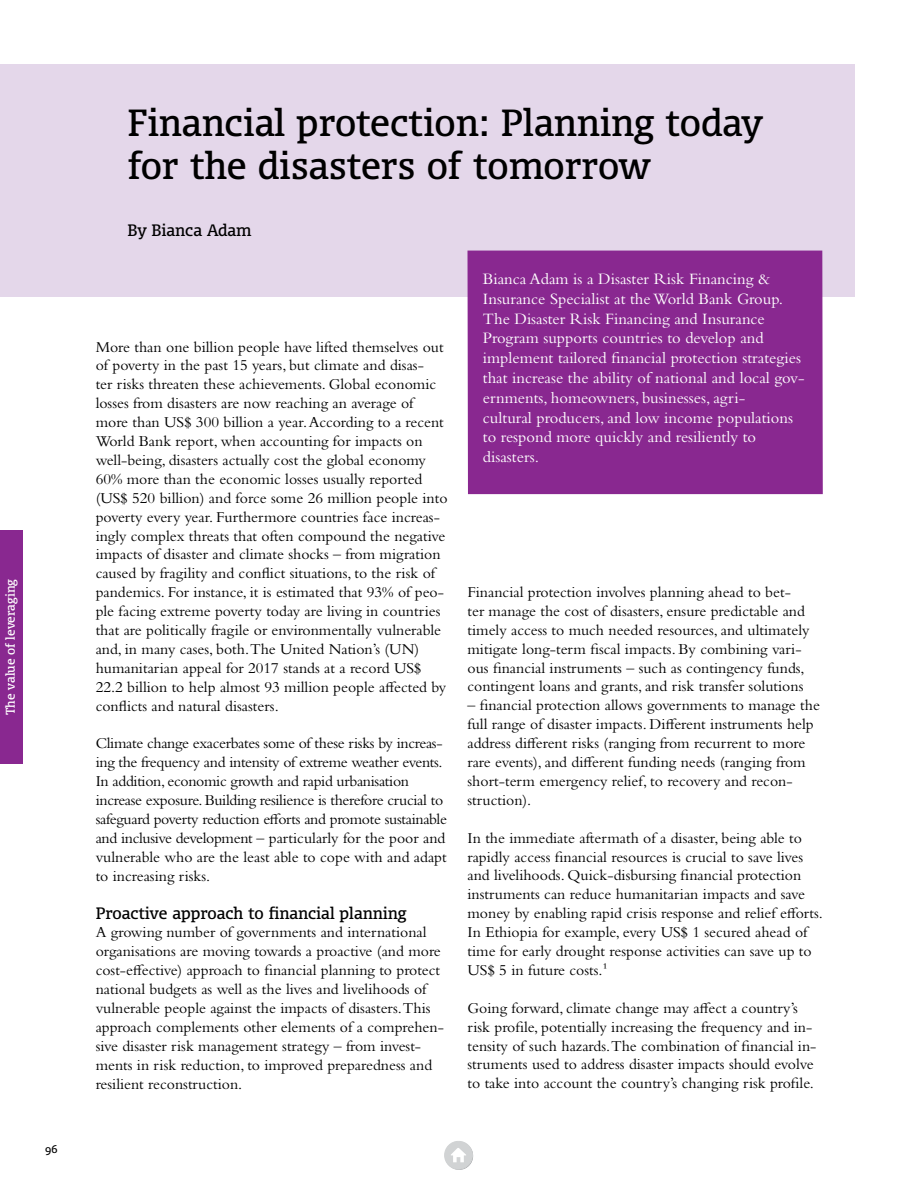
<style>
.page{position:relative;width:918px;height:1188px;background:#fff}
.page>*{position:absolute;margin:0;border:0;box-sizing:border-box;transform-origin:0 0}
.t1{font:36px/43.2px "Olsen LF";color:#000}
.t2{font:16.5px/19.8px "Bembo Std";color:#fff}
.t3{font:15.75px/18.9px "Bembo Std";color:#000}
.t4{font:15.75px/18.9px "Bembo Std";letter-spacing:-.02em;color:#000}
.t5{font:15.75px "Olsen";color:#000}
.t6{font:12px "Olsen";color:#fff}
.t7{font:10.5px "Olsen";color:#000}
</style>
<div class="page">
<div style="left:0;top:64px;width:854px;height:232px;background:#e4d7ea"></div>
<div style="left:468px;top:251px;width:355px;height:243px;background:#892890"></div>
<div style="left:0;top:530px;width:23px;height:234px;background:#892890"></div>
<svg style="left:444px;top:1141px;width:29px;height:29px"></svg>
<p class="t6" style="left:2px;top:715px;width:137px;rotate:-90deg">The value of leveraging</p>
<p class="t7" style="left:45px;top:1142px;width:14px">96</p>
<h1 class="t1" style="left:128px;top:100px;width:636px">Financial protection: Planning today for the disasters of tomorrow</h1>
<p class="t5" style="left:128px;top:219px;width:125px">By Bianca Adam</p>
<p class="t3" style="left:96px;top:337px;width:353px">More than one billion people have lifted themselves out of poverty in the past 15 years, but climate and disas-<br>ter risks threaten these achievements. Global economic losses from disasters are now reaching an average of more than US$ 300 billion a year. According to a recent World Bank report, when accounting for impacts on well-being, disasters actually cost the global economy 60% more than the economic losses usually reported (US$ 520 billion) and force some 26 million people into poverty every year. Furthermore countries face increas&shy;ingly complex threats that often compound the negative impacts of disaster and climate shocks – from migration caused by fragility and conflict situations, to the risk of pandemics. For instance, it is estimated that 93% of peo&shy;ple facing extreme poverty today are living in countries that are politically fragile or environmentally vulnerable and, in many cases, both.The United Nation’s (UN) humanitarian appeal for 2017 stands at a record US$ 22.2 billion to help almost 93 million people affected by conflicts and natural disasters.</p>
<p class="t4" style="left:96px;top:734px;width:353px">Climate change exacerbates some of these risks by increas&shy;ing the frequency and intensity of extreme weather events.<br>In addition, economic growth and rapid urbanisation increase exposure. Building resilience is therefore crucial to safeguard poverty reduction efforts and promote sustainable and inclusive development – particularly for the poor and vulnerable who are the least able to cope with and adapt to increasing risks.</p>
<p class="t5" style="left:96px;top:902px;width:312px">Proactive approach to financial planning</p>
<p class="t3" style="left:96px;top:923px;width:350px">A growing number of governments and international organisations are moving towards a proactive (and more cost-effective) approach to financial planning to protect national budgets as well as the lives and livelihoods of vulnerable people against the impacts of disasters.This approach complements other elements of a comprehen&shy;sive disaster risk management strategy – from invest&shy;ments in risk reduction, to improved preparedness and resilient reconstruction.</p>
<p class="t2" style="left:483px;top:269px;width:323px">Bianca Adam is a Disaster Risk Financing &amp; Insurance Specialist at the World Bank Group.<br>The Disaster Risk Financing and Insurance Program supports countries to develop and implement tailored financial protection strategies that increase the ability of national and local gov&shy;ernments, homeowners, businesses, agri-<br>cultural producers, and low income populations to respond more quickly and resiliently to disasters.</p>
<p class="t3" style="left:468px;top:582px;width:344px">Financial protection involves planning ahead to bet&shy;ter manage the cost of disasters, ensure predictable and timely access to much needed resources, and ultimately mitigate long-term fiscal impacts. By combining vari&shy;ous financial instruments – such as contingency funds, contingent loans and grants, and risk transfer solutions</p>
<p class="t3" style="left:468px;top:696px;width:354px">– financial protection allows governments to manage the full range of disaster impacts. Different instruments help address different risks (ranging from recurrent to more rare events), and different funding needs (ranging from short-term emergency relief, to recovery and recon&shy;struction).</p>
<p class="t3" style="left:468px;top:828px;width:357px">In the immediate aftermath of a disaster, being able to rapidly access financial resources is crucial to save lives and livelihoods. Quick-disbursing financial protection instruments can reduce humanitarian impacts and save money by enabling rapid crisis response and relief efforts.<br>In Ethiopia for example, every US$ 1 secured ahead of time for early drought response activities can save up to US$ 5 in future costs.¹</p>
<p class="t3" style="left:468px;top:998px;width:351px">Going forward, climate change may affect a country’s risk profile, potentially increasing the frequency and in&shy;tensity of such hazards.The combination of financial in&shy;struments used to address disaster impacts should evolve to take into account the country’s changing risk profile.</p>
</div>
